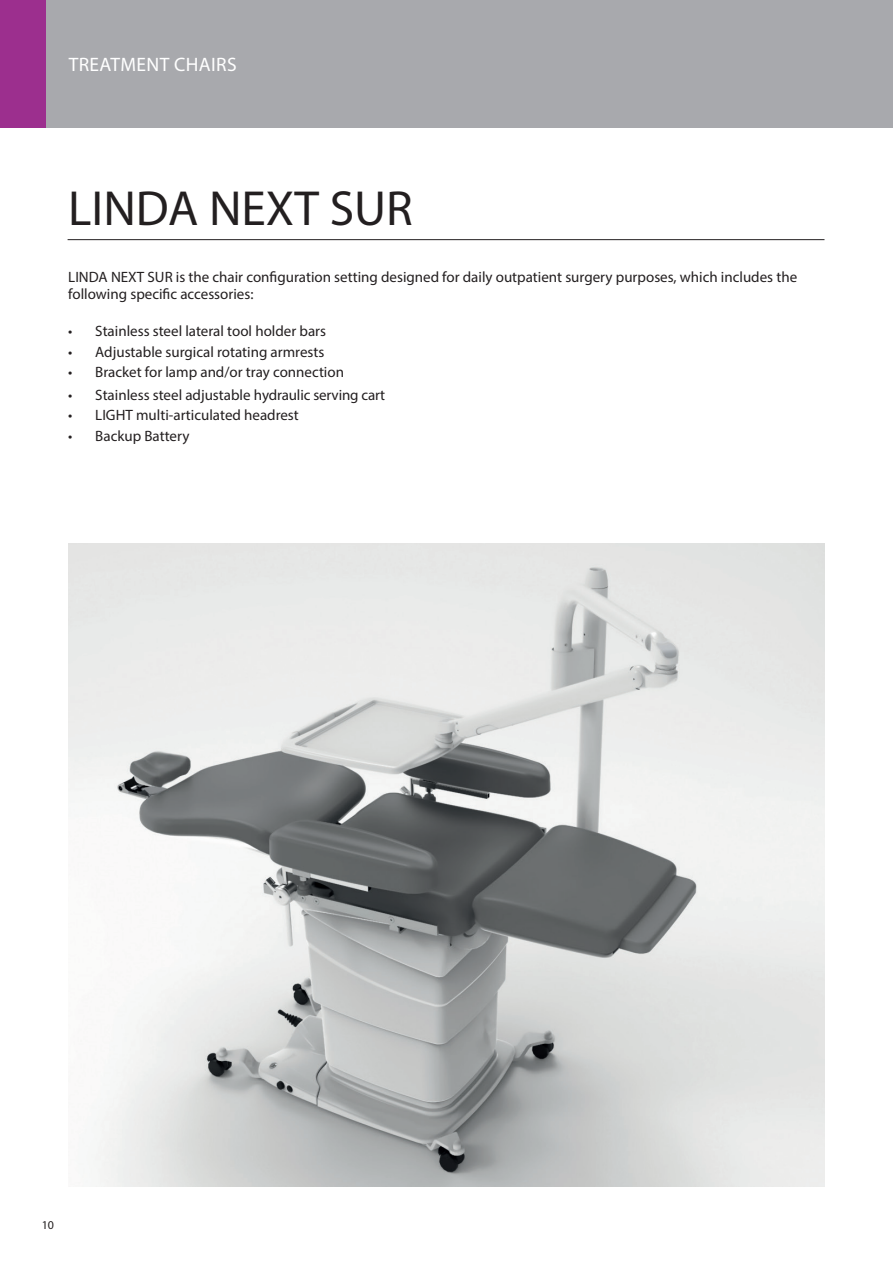
<style>
.page{position:relative;width:893px;height:1263px;background:#fff}
.page>*{position:absolute;margin:0;border:0;box-sizing:border-box;transform-origin:0 0}
.t1{font:49.5px "Myriad Pro";color:#231f20}
.t2{font:19.5px "Myriad Pro";letter-spacing:.02em;color:#fff}
.t3{font:15px/16.5px "Myriad Pro";color:#231f20}
.t4{font:12px "Myriad Pro";color:#231f20}
</style>
<div class="page">
<img style="left:68px;top:544px;width:756px;height:642px">
<hr style="left:68px;top:239px;width:756px;height:1px;background:#231f20">
<div style="left:0;top:0;width:893px;height:128px;background:#a8a9ad"></div>
<div style="left:0;top:0;width:46px;height:128px;background:#9c2f8e"></div>
<h2 class="t2" style="left:69px;top:53px;width:170px">TREATMENT CHAIRS</h2>
<h1 class="t1" style="left:68px;top:178px;width:346px">LINDA NEXT SUR</h1>
<p class="t3" style="left:68px;top:269px;width:730px">LINDA NEXT SUR is the chair configuration setting designed for daily outpatient surgery purposes, which includes the following specific accessories:</p>
<p class="t3" style="left:68px;top:322px;width:259px">• Stainless steel lateral tool holder bars</p>
<p class="t3" style="left:68px;top:343px;width:258px">• Adjustable surgical rotating armrests</p>
<p class="t3" style="left:68px;top:364px;width:277px">• Bracket for lamp and/or tray connection</p>
<p class="t3" style="left:68px;top:386px;width:318px">• Stainless steel adjustable hydraulic serving cart</p>
<p class="t3" style="left:68px;top:407px;width:232px">• LIGHT multi-articulated headrest</p>
<p class="t3" style="left:68px;top:428px;width:123px">• Backup Battery</p>
<p class="t4" style="left:42px;top:1217px;width:14px">10</p>
</div>
